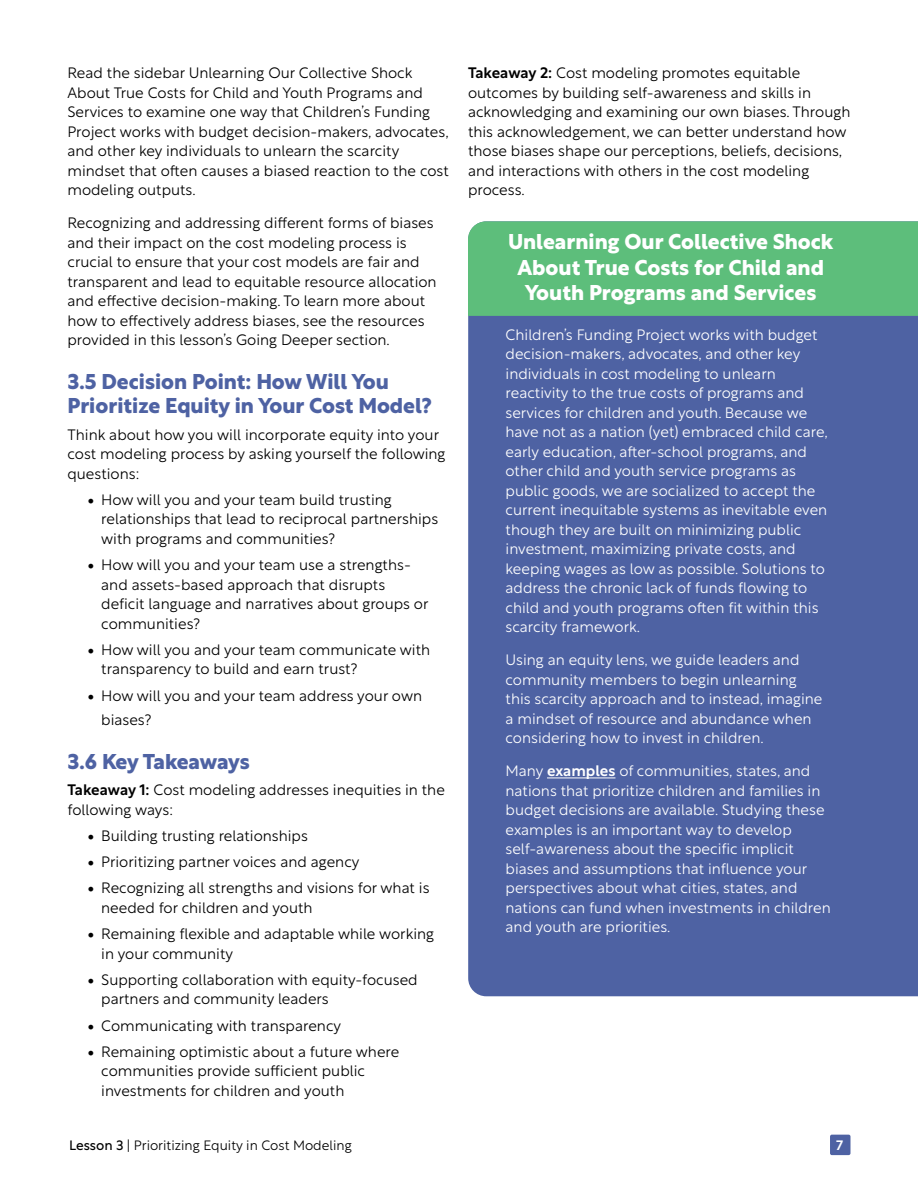
<style>
.page{position:relative;width:918px;height:1188px;background:#fff}
.page>*{position:absolute;margin:0;border:0;box-sizing:border-box;transform-origin:0 0}
.t1{font:700 21px/25.2px "Rustica";color:#fff;text-align:center}
.t2{font:700 21px/24px "Rustica";color:#4e62a3}
.t3{font:300 15px/19.5px "Rustica";color:#000}
.t4{font:300 15px/19.5px "Rustica";color:#fff}
.t5{font:300 13.5px "Rustica";color:#000}
.t6{font:500 13.5px "Rustica";color:#fff}
.s1{font-weight:500}
.s2{font-weight:400}
</style>
<div class="page">
<div style="left:830px;top:1135px;width:21px;height:20px;background:#4e62a3;border-radius:2px"></div>
<div style="left:468px;top:316px;width:450px;height:680px;background:#4e62a3"></div>
<div style="left:468px;top:221px;width:450px;height:95px;background:#5dbe7b"></div>
<hr style="left:547px;top:778px;width:68px;height:1px;background:#fff">
<p class="t3" style="left:68px;top:61px;width:383px">Read the sidebar Unlearning Our Collective Shock About True Costs for Child and Youth Programs and Services to examine one way that Children’s Funding Project works with budget decision-makers, advocates, and other key individuals to unlearn the scarcity mindset that often causes a biased reaction to the cost modeling outputs.</p>
<p class="t3" style="left:68px;top:211px;width:371px">Recognizing and addressing different forms of biases and their impact on the cost modeling process is crucial to ensure that your cost models are fair and transparent and lead to equitable resource allocation and effective decision-making. To learn more about how to effectively address biases, see the resources provided in this lesson’s Going Deeper section.</p>
<h1 class="t2" style="left:68px;top:368px;width:366px">3.5 Decision Point: How Will You<br>Prioritize Equity in Your Cost Model?</h1>
<p class="t3" style="left:68px;top:423px;width:380px">Think about how you will incorporate equity into your cost modeling process by asking yourself the following questions:</p>
<p class="t3" style="left:101px;top:488px;width:338px">How will you and your team build trusting relationships that lead to reciprocal partnerships with programs and communities?</p>
<p class="t3" style="left:101px;top:553px;width:329px">How will you and your team use a strengths&shy;and assets-based approach that disrupts deficit language and narratives about groups or communities?</p>
<p class="t3" style="left:101px;top:638px;width:330px">How will you and your team communicate with transparency to build and earn trust?</p>
<p class="t3" style="left:101px;top:682px;width:322px;line-height:24px">How will you and your team address your own biases?</p>
<h1 class="t2" style="left:68px;top:747px;width:184px">3.6 Key Takeaways</h1>
<p class="t3" style="left:68px;top:778px;width:379px"><span class="s1">Takeaway 1:</span> Cost modeling addresses inequities in the following ways:</p>
<p class="t3" style="left:101px;top:821px;width:330px;line-height:26.2px">Building trusting relationships<br>Prioritizing partner voices and agency<br>Recognizing all strengths and visions for what is</p>
<p class="t3" style="left:101px;top:893px;width:334px;line-height:26.2px">needed for children and youth<br>Remaining flexible and adaptable while working</p>
<p class="t3" style="left:101px;top:938px;width:318px;line-height:26.2px">in your community<br>Supporting collaboration with equity-focused</p>
<p class="t3" style="left:101px;top:984px;width:300px;line-height:26.2px">partners and community leaders<br>Communicating with transparency<br>Remaining optimistic about a future where</p>
<p class="t3" style="left:101px;top:1060px;width:265px">communities provide sufficient public investments for children and youth</p>
<p class="t3" style="left:468px;top:61px;width:384px"><span class="s1">Takeaway 2:</span> Cost modeling promotes equitable outcomes by building self-awareness and skills in acknowledging and examining our own biases. Through this acknowledgement, we can better understand how those biases shape our perceptions, beliefs, decisions, and interactions with others in the cost modeling process.</p>
<h1 class="t1" style="left:508px;top:227px;width:327px">Unlearning Our Collective Shock<br>About True Costs for Child and<br>Youth Programs and Services</h1>
<p class="t4" style="left:506px;top:323px;width:324px">Children’s Funding Project works with budget decision-makers, advocates, and other key individuals in cost modeling to unlearn reactivity to the true costs of programs and services for children and youth. Because we have not as a nation (yet) embraced child care, early education, after-school programs, and other child and youth service programs as public goods, we are socialized to accept the current inequitable systems as inevitable even though they are built on minimizing public investment, maximizing private costs, and keeping wages as low as possible. Solutions to address the chronic lack of funds flowing to child and youth programs often fit within this scarcity framework.</p>
<p class="t4" style="left:506px;top:649px;width:318px">Using an equity lens, we guide leaders and community members to begin unlearning this scarcity approach and to instead, imagine a mindset of resource and abundance when considering how to invest in children.</p>
<p class="t4" style="left:506px;top:760px;width:327px">Many <span class="s1">examples</span> of communities, states, and nations that prioritize children and families in budget decisions are available. Studying these examples is an important way to develop self-awareness about the specific implicit biases and assumptions that influence your perspectives about what cities, states, and nations can fund when investments in children and youth are priorities.</p>
<p class="t5" style="left:69px;top:1133px;width:284px"><span class="s2">Lesson 3</span> | Prioritizing Equity in Cost Modeling</p>
<p class="t6" style="left:836px;top:1133px;width:8px">7</p>
</div>
